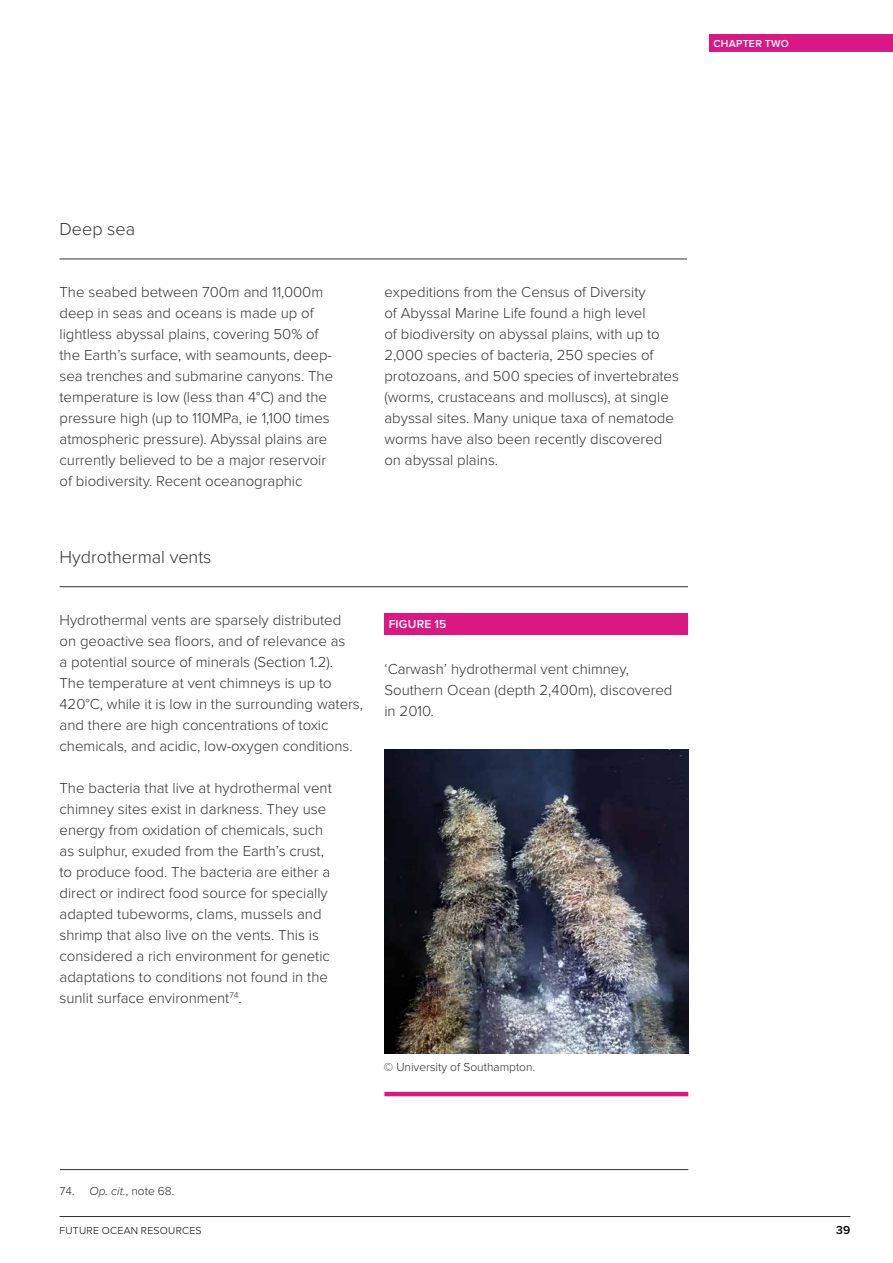
<style>
.page{position:relative;width:893px;height:1263px;background:#fff}
.page>*{position:absolute;margin:0;border:0;box-sizing:border-box;transform-origin:0 0}
.t1{font:300 18px "Proxima Nova";color:#333132}
.t2{font:300 15px/21px "Proxima Nova";color:#333132}
.t3{font:300 12px "Proxima Nova";color:#282827}
.t4{font:600 12px "Proxima Nova";letter-spacing:.02em;color:#fff}
.t5{font:600 12px "Proxima Nova";color:#000}
.t6{font:300 10.5px "Proxima Nova";letter-spacing:.025em;color:#000}
.t7{font:600 10.5px "Proxima Nova";letter-spacing:.025em;color:#fff}
.s1{font-style:italic}
</style>
<div class="page">
<hr style="left:60px;top:1216px;width:790px;height:1px;background:#333132">
<div style="left:709px;top:34px;width:184px;height:17px;background:#da1884"></div>
<hr style="left:60px;top:259px;width:627px;height:1px;background:#333132">
<hr style="left:60px;top:586px;width:628px;height:1px;background:#333132">
<img style="left:384px;top:750px;width:304px;height:303px">
<div style="left:384px;top:613px;width:304px;height:21px;background:#da1884"></div>
<hr style="left:60px;top:1169px;width:628px;height:1px;background:#333132">
<hr style="left:384px;top:1092px;width:304px;height:4px;background:#da1884">
<p class="t7" style="left:713px;top:37px;width:77px">CHAPTER TWO</p>
<p class="t1" style="left:60px;top:219px;width:77px">Deep sea</p>
<p class="t2" style="left:60px;top:282px;width:275px">The seabed between 700m and 11,000m deep in seas and oceans is made up of lightless abyssal plains, covering 50% of the Earth’s surface, with seamounts, deep&shy;sea trenches and submarine canyons. The temperature is low (less than 4°C) and the pressure high (up to 110MPa, ie 1,100 times atmospheric pressure). Abyssal plains are currently believed to be a major reservoir of biodiversity. Recent oceanographic</p>
<p class="t2" style="left:384px;top:282px;width:296px">expeditions from the Census of Diversity<br>of Abyssal Marine Life found a high level<br>of biodiversity on abyssal plains, with up to 2,000 species of bacteria, 250 species of protozoans, and 500 species of invertebrates (worms, crustaceans and molluscs), at single abyssal sites. Many unique taxa of nematode worms have also been recently discovered on abyssal plains.</p>
<p class="t1" style="left:60px;top:547px;width:154px">Hydrothermal vents</p>
<p class="t2" style="left:60px;top:610px;width:305px">Hydrothermal vents are sparsely distributed<br>on geoactive sea floors, and of relevance as<br>a potential source of minerals (Section 1.2).<br>The temperature at vent chimneys is up to 420°C, while it is low in the surrounding waters, and there are high concentrations of toxic chemicals, and acidic, low-oxygen conditions.</p>
<p class="t2" style="left:60px;top:778px;width:274px">The bacteria that live at hydrothermal vent chimney sites exist in darkness. They use energy from oxidation of chemicals, such as sulphur, exuded from the Earth’s crust, to produce food. The bacteria are either a direct or indirect food source for specially adapted tubeworms, clams, mussels and shrimp that also live on the vents. This is considered a rich environment for genetic adaptations to conditions not found in the sunlit surface environment<sup>74</sup>.</p>
<p class="t4" style="left:389px;top:617px;width:59px">FIGURE 15</p>
<p class="t2" style="left:384px;top:658px;width:290px">‘Carwash’ hydrothermal vent chimney,<br>Southern Ocean (depth 2,400m), discovered in 2010.</p>
<p class="t3" style="left:384px;top:1060px;width:153px">© University of Southampton.</p>
<p class="t3" style="left:60px;top:1184px;width:116px">74. <span class="s1">Op. cit.</span>, note 68.</p>
<p class="t6" style="left:60px;top:1224px;width:144px">FUTURE OCEAN RESOURCES</p>
<p class="t5" style="left:836px;top:1223px;width:16px">39</p>
</div>
